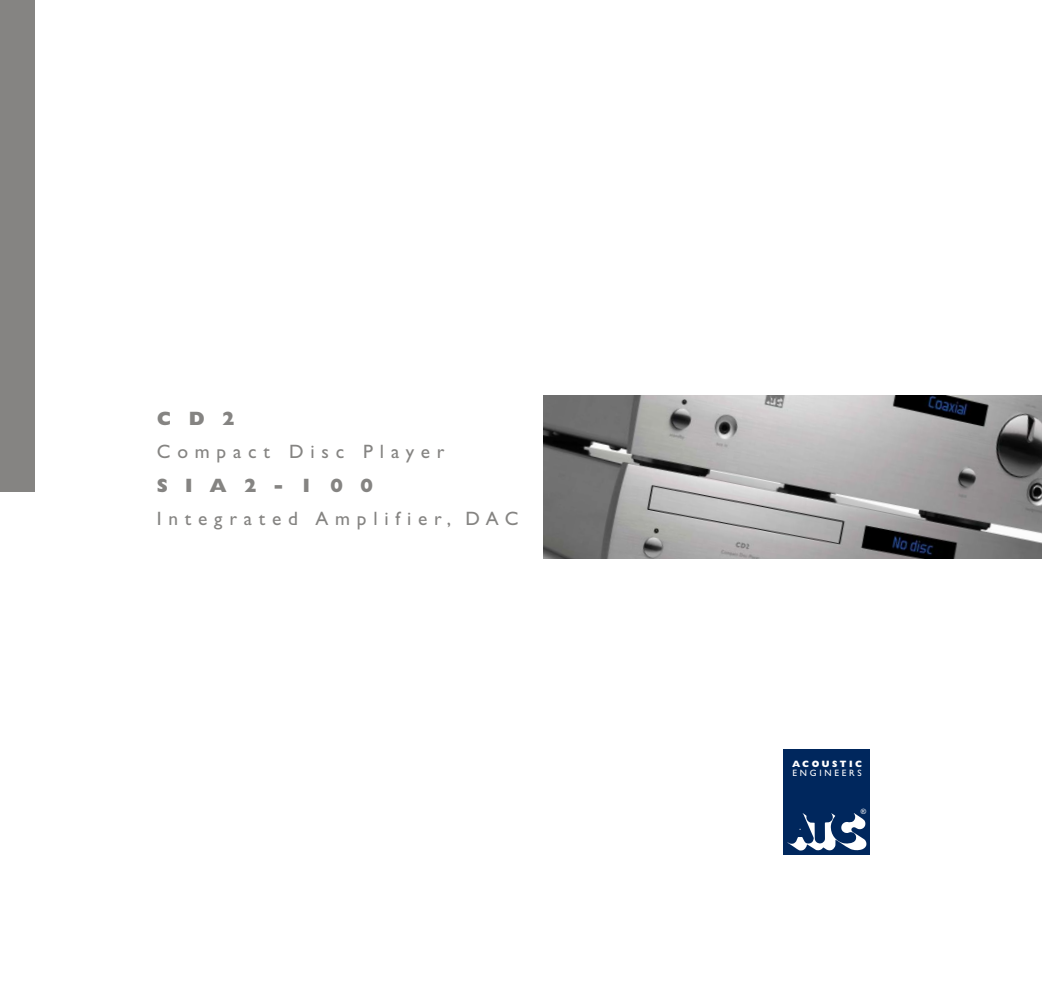
<style>
.page{position:relative;width:1042px;height:983px;background:#fff}
.page>*{position:absolute;margin:0;border:0;box-sizing:border-box;transform-origin:0 0}
.t1{font:19.43px "Gill Sans";letter-spacing:.35em;color:#858482}
.t2{font:800 19.43px "Gill Sans";letter-spacing:.88em;color:#858482}
.t3{font:9.28px "Gill Sans";letter-spacing:.3em;color:#fff}
.t4{font:800 9.28px "Gill Sans";letter-spacing:.27em;color:#fff}
.t5{font:7.35px "Gill Sans";color:#fff}
</style>
<div class="page">
<img style="left:544px;top:395px;width:498px;height:163px">
<div style="left:784px;top:749px;width:86px;height:106px;background:#00275d"></div>
<svg style="left:787px;top:813px;width:79px;height:37px"></svg>
<div style="left:0;top:0;width:35px;height:491px;background:#858482"></div>
<p class="t2" style="left:157px;top:407px;width:80px">CD2</p>
<p class="t1" style="left:157px;top:440px;width:289px">Compact Disc Player</p>
<p class="t2" style="left:157px;top:473px;width:218px">SIA2-100</p>
<p class="t1" style="left:157px;top:507px;width:363px">Integrated Amplifier, DAC</p>
<p class="t4" style="left:792px;top:757px;width:72px">ACOUSTIC</p>
<p class="t3" style="left:792px;top:767px;width:71px">ENGINEERS</p>
<p class="t5" style="left:861px;top:806px;width:7px">®</p>
</div>
